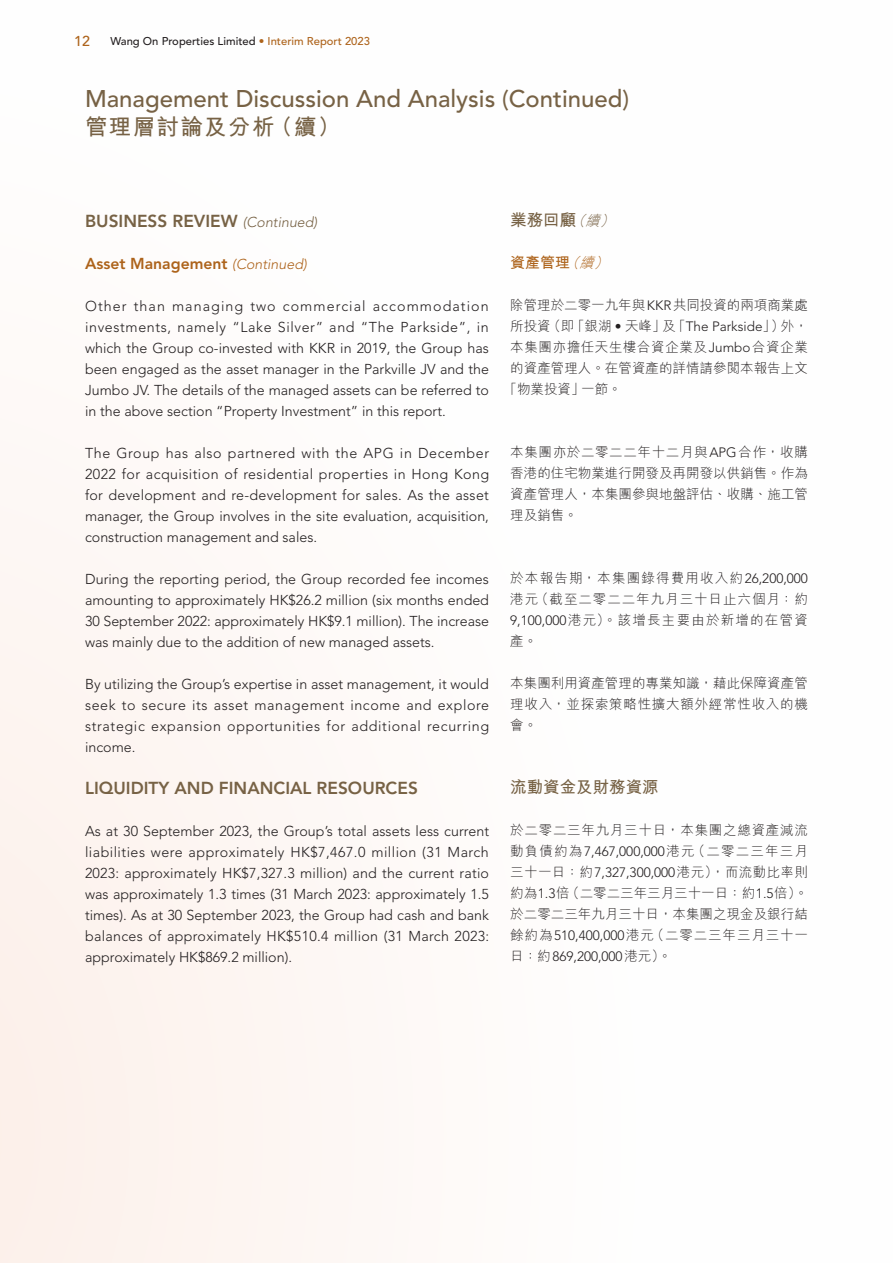
<style>
.page{position:relative;width:893px;height:1263px;background:#fff}
.page>*{position:absolute;margin:0;border:0;box-sizing:border-box;transform-origin:0 0}
.t1{font:500 24px "Avenir LT Std";color:#776245}
.t2{font:700 22.5px "M Hei HK";letter-spacing:.06em;color:#776245}
.t3{font:800 17.25px "Avenir LT Std";color:#776245}
.t4{font:700 16.5px "M Hei HK";color:#776245}
.t5{font:800 15.75px "Avenir LT Std";color:#ad631b}
.t6{font:700 15px "M Hei HK";color:#ad631b}
.t7{font:300 14.25px/21px "Avenir LT Std";color:#231f20;text-align:justify}
.t8{font:500 14.25px "Avenir LT Std";color:#ad631b}
.t9{font:300 13.5px/21px "M Hei HK";color:#231f20;text-align:justify}
.t10{font:300 13.5px "M Hei HK";letter-spacing:.045em;color:#231f20}
.t11{font:300 13.5px "Avenir LT Std";color:#231f20}
.t12{font:500 11.25px "Avenir LT Std";color:#231f20}
.s1{color:#ad631b}
.s2{font-weight:300;font-style:italic;font-size:14.25px}
.s3{font-family:"Avenir LT Std"}
.s4{font-family:"M Hei HK"}
</style>
<div class="page">
<div style="left:0;top:0;width:892px;height:1263px;background:linear-gradient(to right,#fdf7f3,#feffff)"></div>
<p class="t8" style="left:74px;top:33px;width:17px">12</p>
<p class="t12" style="left:111px;top:35px;width:261px">Wang On Properties Limited <span class="s1">• Interim Report 2023</span></p>
<h1 class="t1" style="left:85px;top:84px;width:546px">Management Discussion And Analysis (Continued)</h1>
<h2 class="t2" style="left:85px;top:111px;width:257px">管理層討論及分析（續）</h2>
<p class="t3" style="left:85px;top:211px;width:234px">BUSINESS REVIEW <span class="s2">(Continued)</span></p>
<p class="t5" style="left:85px;top:254px;width:223px">Asset Management <span class="s2">(Continued)</span></p>
<p class="t7" style="left:85px;top:296px;width:405px">Other than managing two commercial accommodation investments, namely “Lake Silver” and “The Parkside”, in which the Group co-invested with KKR in 2019, the Group has been engaged as the asset manager in the Parkville JV and the Jumbo JV. The details of the managed assets can be referred to in the above section “Property Investment” in this report.</p>
<p class="t7" style="left:85px;top:443px;width:406px">The Group has also partnered with the APG in December 2022 for acquisition of residential properties in Hong Kong for development and re-development for sales. As the asset manager, the Group involves in the site evaluation, acquisition, construction management and sales.</p>
<p class="t7" style="left:85px;top:569px;width:405px">During the reporting period, the Group recorded fee incomes amounting to approximately HK$26.2 million (six months ended 30 September 2022: approximately HK$9.1 million). The increase was mainly due to the addition of new managed assets.</p>
<p class="t7" style="left:85px;top:674px;width:406px">By utilizing the Group’s expertise in asset management, it would seek to secure its asset management income and explore strategic expansion opportunities for additional recurring income.</p>
<p class="t3" style="left:85px;top:778px;width:334px">LIQUIDITY AND FINANCIAL RESOURCES</p>
<p class="t7" style="left:85px;top:821px;width:406px">As at 30 September 2023, the Group’s total assets less current liabilities were approximately HK$7,467.0 million (31 March 2023: approximately HK$7,327.3 million) and the current ratio was approximately 1.3 times (31 March 2023: approximately 1.5 times). As at 30 September 2023, the Group had cash and bank balances of approximately HK$510.4 million (31 March 2023: approximately HK$869.2 million).</p>
<p class="t4" style="left:510px;top:208px;width:109px">業務回顧<span class="s2">（續）</span></p>
<p class="t6" style="left:510px;top:251px;width:103px">資產管理<span class="s2">（續）</span></p>
<p class="t9" style="left:510px;top:294px;width:299px">除管理於二零一九年與<span class="s3">KKR</span>共同投資的兩項商業處</p>
<p class="t9" style="left:510px;top:315px;width:299px">所投資（即「銀湖 <span class="s3">•</span> 天峰」及「<span class="s3">The Parkside</span>」）外，</p>
<p class="t10" style="left:510px;top:340px;width:299px">本集團亦擔任天生樓合資企業及<span class="s3">Jumbo</span>合資企業</p>
<p class="t9" style="left:510px;top:357px;width:299px">的資產管理人。在管資產的詳情請參閱本報告上文</p>
<p class="t9" style="left:503px;top:378px;width:120px">「物業投資」一節。</p>
<p class="t9" style="left:510px;top:441px;width:299px">本集團亦於二零二二年十二月與<span class="s3">APG</span>合作，收購香港的住宅物業進行開發及再開發以供銷售。作為資產管理人，本集團參與地盤評估、收購、施工管理及銷售。</p>
<p class="t9" style="left:510px;top:567px;width:299px">於本報告期，本集團錄得費用收入約<span class="s3">26,200,000</span>港元（截至二零二二年九月三十日止六個月：約<span class="s3">9,100,000</span>港元）。該增長主要由於新增的在管資產。</p>
<p class="t9" style="left:510px;top:672px;width:299px">本集團利用資產管理的專業知識，藉此保障資產管理收入，並探索策略性擴大額外經常性收入的機會。</p>
<p class="t4" style="left:510px;top:775px;width:150px">流動資金及財務資源</p>
<p class="t9" style="left:510px;top:819px;width:299px">於二零二三年九月三十日，本集團之總資產減流動負債約為<span class="s3">7,467,000,000</span>港元（二零二三年三月三十一日：約<span class="s3">7,327,300,000</span>港元），而流動比率則約為<span class="s3">1.3</span>倍（二零二三年三月三十一日：約<span class="s3">1.5</span>倍）。於二零二三年九月三十日，本集團之現金及銀行結餘約為<span class="s3">510,400,000</span>港元（二零二三年三月三十一</p>
<p class="t11" style="left:510px;top:948px;width:163px"><span class="s4">日：約</span>869,200,000<span class="s4">港元）。</span></p>
</div>
